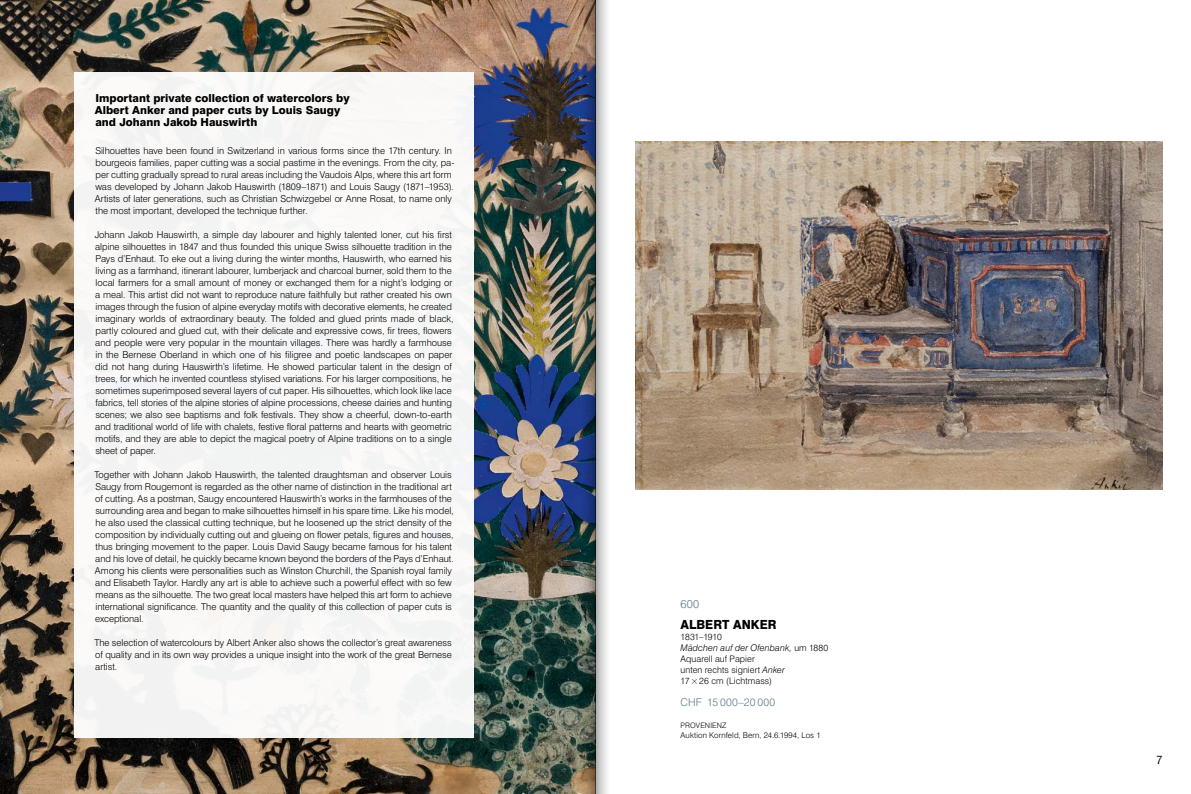
<style>
.page{position:relative;width:1191px;height:794px;background:#fff}
.page>*{position:absolute;margin:0;border:0;box-sizing:border-box;transform-origin:0 0}
.t1{font:800 12.6px "Swiss 721 BT";letter-spacing:.005em;color:#000;scale:.95 1}
.t2{font:300 11.5px "Swiss 721 BT";color:#5e7b87}
.t3{font:800 11px/12px "Swiss 721 BT";color:#000}
.t4{font:condensed 11px "Swiss 721 BT";color:#000;scale:1.1 1}
.t5{font:300 10.8px "Swiss 721 BT";letter-spacing:.015em;color:#5e7b87}
.t6{font:300 9.5px/12px "Swiss 721 BT";letter-spacing:-.005em;color:#000}
.t7{font:italic 300 9.2px "Swiss 721 BT";letter-spacing:.005em;color:#000}
.t8{font:300 9px/11px "Swiss 721 BT";letter-spacing:.005em;color:#000}
.t9{font:300 9px "Swiss 721 BT";letter-spacing:-.025em;color:#000}
.t10{font:300 8px "Swiss 721 BT";letter-spacing:.015em;color:#000}
.t11{font:300 7.5px "Swiss 721 BT";letter-spacing:.015em;color:#000}
.s1{font-style:normal;font-size:9px}
.s2{font-style:italic}
</style>
<div class="page">
<img style="left:635px;top:142px;width:527px;height:347px">
<img style="left:0;top:0;width:581px;height:794px">
<div style="left:74px;top:72px;width:399px;height:665px;background:#f8f7f6"></div>
<img style="left:581px;top:0;width:14px;height:794px">
<svg style="left:595px;top:0;width:12px;height:794px;background:#b6b7b7"></svg>
<p class="t3" style="left:95px;top:92px;width:256px">Important private collection of watercolors by<br>Albert Anker and paper cuts by Louis Saugy and Johann Jakob Hauswirth</p>
<p class="t6" style="left:95px;top:144px;width:361px">Silhouettes have been found in Switzerland in various forms since the 17th century. In bourgeois families, paper cutting was a social pastime in the evenings. From the city, pa&shy;per cutting gradually spread to rural areas including the Vaudois Alps, where this art form was developed by Johann Jakob Hauswirth (1809–1871) and Louis Saugy (1871–1953).<br>Artists of later generations, such as Christian Schwizgebel or Anne Rosat, to name only the most important, developed the technique further.</p>
<p class="t6" style="left:95px;top:228px;width:360px">Johann Jakob Hauswirth, a simple day labourer and highly talented loner, cut his first alpine silhouettes in 1847 and thus founded this unique Swiss silhouette tradition in the Pays d’Enhaut. To eke out a living during the winter months, Hauswirth, who earned his living as a farmhand, itinerant labourer, lumberjack and charcoal burner, sold them to the local farmers for a small amount of money or exchanged them for a night’s lodging or a meal. This artist did not want to reproduce nature faithfully but rather created his own images through the fusion of alpine everyday motifs with decorative elements, he created imaginary worlds of extraordinary beauty. The folded and glued prints made of black, partly coloured and glued cut, with their delicate and expressive cows, fir trees, flowers and people were very popular in the mountain villages. There was hardly a farmhouse in the Bernese Oberland in which one of his filigree and poetic landscapes on paper did not hang during Hauswirth’s lifetime. He showed particular talent in the design of trees, for which he invented countless stylised variations. For his larger compositions, he sometimes superimposed several layers of cut paper. His silhouettes, which look like lace fabrics, tell stories of the alpine stories of alpine processions, cheese dairies and hunting scenes; we also see baptisms and folk festivals. They show a cheerful, down-to-earth and traditional world of life with chalets, festive floral patterns and hearts with geometric motifs, and they are able to depict the magical poetry of Alpine traditions on to a single sheet of paper.</p>
<p class="t6" style="left:94px;top:468px;width:361px">Together with Johann Jakob Hauswirth, the talented draughtsman and observer Louis Saugy from Rougemont is regarded as the other name of distinction in the traditional art of cutting. As a postman, Saugy encountered Hauswirth’s works in the farmhouses of the surrounding area and began to make silhouettes himself in his spare time. Like his model, he also used the classical cutting technique, but he loosened up the strict density of the composition by individually cutting out and glueing on flower petals, figures and houses, thus bringing movement to the paper. Louis David Saugy became famous for his talent and his love of detail, he quickly became known beyond the borders of the Pays d’Enhaut.<br>Among his clients were personalities such as Winston Churchill, the Spanish royal family and Elisabeth Taylor. Hardly any art is able to achieve such a powerful effect with so few means as the silhouette. The two great local masters have helped this art form to achieve international significance. The quantity and the quality of this collection of paper cuts is exceptional.</p>
<p class="t6" style="left:94px;top:636px;width:359px;text-align:justify">The selection of watercolours by Albert Anker also shows the collector’s great awareness of quality and in its own way provides a unique insight into the work of the great Bernese artist.</p>
<p class="t2" style="left:680px;top:596px;width:20px">600</p>
<h1 class="t1" style="left:680px;top:617px;width:103px">ALBERT ANKER</h1>
<p class="t9" style="left:680px;top:631px;width:43px">1831–1910</p>
<p class="t7" style="left:680px;top:642px;width:149px">Mädchen auf der Ofenbank, <span class="s1">um 1880</span></p>
<p class="t8" style="left:680px;top:653px;width:106px">Aquarell auf Papier<br>unten rechts signiert <span class="s2">Anker<br></span>17×26 cm (Lichtmass)</p>
<p class="t5" style="left:680px;top:696px;width:96px">CHF 15 000–20 000</p>
<p class="t11" style="left:680px;top:720px;width:47px">PROVENIENZ</p>
<p class="t10" style="left:680px;top:730px;width:141px">Auktion Kornfeld, Bern, 24.6.1994, Los 1</p>
<p class="t4" style="left:1156px;top:753px;width:7px">7</p>
</div>
